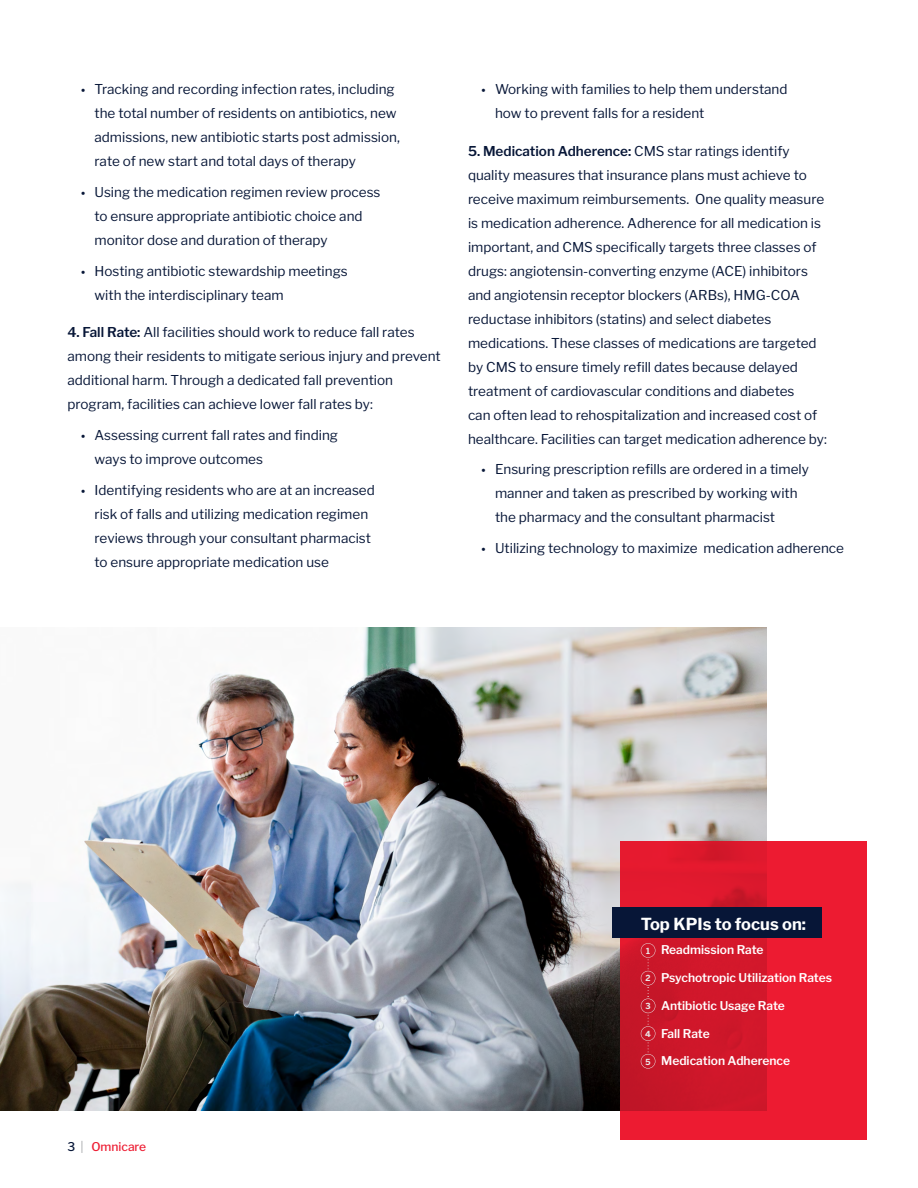
<style>
.page{position:relative;width:918px;height:1188px;background:#fff}
.page>*{position:absolute;margin:0;border:0;box-sizing:border-box;transform-origin:0 0}
.t1{font:700 16.5px "Libre Franklin";color:#fff}
.t2{font:13.5px/24px "Libre Franklin";color:#071637}
.t3{font:600 12px "Libre Franklin";color:#fff}
.t4{font:500 12px "Libre Franklin";color:#ed1b31}
.t5{font:700 8.25px "Benton Sans";color:#e9e9e9}
.s1{font-family:"Barlow"}
.s2{font-weight:600}
.s3{color:#071637}
.s4{font-weight:300;color:#939598}
</style>
<div class="page">
<img style="left:0;top:627px;width:767px;height:483px">
<svg style="left:620px;top:841px;width:247px;height:298px;background:#df192d"></svg>
<div style="left:612px;top:907px;width:210px;height:31px;background:#071637"></div>
<svg style="left:641px;top:943px;width:14px;height:126px;background:#c92233"></svg>
<p class="t2" style="left:94px;top:77px;width:307px;text-indent:-14px"><span class="s1">•</span> Tracking and recording infection rates, including the total number of residents on antibiotics, new admissions, new antibiotic starts post admission, rate of new start and total days of therapy</p>
<p class="t2" style="left:94px;top:180px;width:288px;text-indent:-14px"><span class="s1">•</span> Using the medication regimen review process to ensure appropriate antibiotic choice and monitor dose and duration of therapy</p>
<p class="t2" style="left:94px;top:259px;width:255px;text-indent:-14px"><span class="s1">•</span> Hosting antibiotic stewardship meetings with the interdisciplinary team</p>
<p class="t2" style="left:68px;top:320px;width:375px"><span class="s2">4. Fall Rate:</span> All facilities should work to reduce fall rates among their residents to mitigate serious injury and prevent additional harm. Through a dedicated fall prevention program, facilities can achieve lower fall rates by:</p>
<p class="t2" style="left:94px;top:423px;width:245px;text-indent:-14px"><span class="s1">•</span> Assessing current fall rates and finding ways to improve outcomes</p>
<p class="t2" style="left:94px;top:478px;width:282px;text-indent:-14px"><span class="s1">•</span> Identifying residents who are at an increased risk of falls and utilizing medication regimen reviews through your consultant pharmacist to ensure appropriate medication use</p>
<p class="t2" style="left:495px;top:77px;width:294px;text-indent:-14px"><span class="s1">•</span> Working with families to help them understand how to prevent falls for a resident</p>
<p class="t2" style="left:468px;top:139px;width:360px"><span class="s2">5. Medication Adherence:</span> CMS star ratings identify quality measures that insurance plans must achieve to receive maximum reimbursements. One quality measure is medication adherence. Adherence for all medication is important, and CMS specifically targets three classes of drugs: angiotensin-converting enzyme (ACE) inhibitors and angiotensin receptor blockers (ARBs), HMG-COA reductase inhibitors (statins) and select diabetes medications. These classes of medications are targeted by CMS to ensure timely refill dates because delayed treatment of cardiovascular conditions and diabetes<br>can often lead to rehospitalization and increased cost of healthcare. Facilities can target medication adherence by:</p>
<p class="t2" style="left:495px;top:457px;width:315px;text-indent:-14px"><span class="s1">•</span> Ensuring prescription refills are ordered in a timely manner and taken as prescribed by working with the pharmacy and the consultant pharmacist</p>
<p class="t2" style="left:482px;top:536px;width:364px"><span class="s1">•</span> Utilizing technology to maximize medication adherence</p>
<p class="t4" style="left:68px;top:1140px;width:80px"><span class="s3">3</span> <span class="s4">|</span> Omnicare</p>
<p class="t1" style="left:641px;top:914px;width:167px">Top KPIs to focus on:</p>
<p class="t5" style="left:646px;top:946px;width:5px">1</p>
<p class="t5" style="left:646px;top:973px;width:7px">2</p>
<p class="t5" style="left:646px;top:1001px;width:7px">3</p>
<p class="t5" style="left:645px;top:1029px;width:7px">4</p>
<p class="t5" style="left:646px;top:1056px;width:7px">5</p>
<p class="t3" style="left:661px;top:941px;width:104px">Readmission Rate</p>
<p class="t3" style="left:661px;top:968px;width:172px">Psychotropic Utilization Rates</p>
<p class="t3" style="left:661px;top:996px;width:125px">Antibiotic Usage Rate</p>
<p class="t3" style="left:661px;top:1024px;width:50px">Fall Rate</p>
<p class="t3" style="left:661px;top:1052px;width:131px">Medication Adherence</p>
</div>
